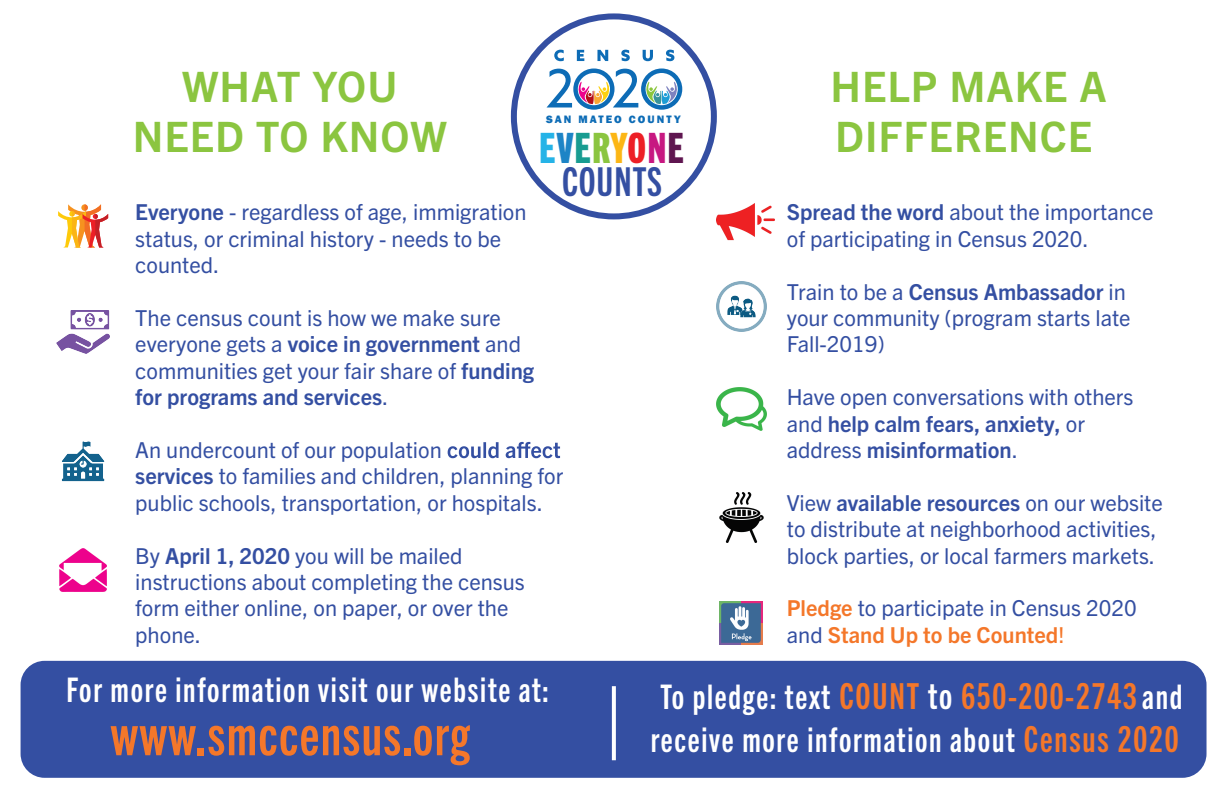
<style>
.page{position:relative;width:1224px;height:792px;background:#fff}
.page>*{position:absolute;margin:0;border:0;box-sizing:border-box;transform-origin:0 0}
.t1{font:56px "Trade Gothic Next LT Pro Bd Cm";letter-spacing:.025em;color:#f4772a}
.t2{font:700 42px/50.4px "Trade Gothic Next LT Pro";letter-spacing:.025em;color:#8bc540;text-align:center}
.t3{font:42px "Trade Gothic Next LT Pro Hv Cm";letter-spacing:.025em;color:#25b3e7}
.t4{font:40px "Trade Gothic Next LT Pro Bd Cm";letter-spacing:.025em;color:#344fa2}
.t5{font:36px "Trade Gothic Next LT Pro Bd Cm";letter-spacing:.05em;color:#f4772a}
.t6{font:34px "Trade Gothic Next LT Pro Bd Cm";letter-spacing:.05em;color:#fff}
.t7{font:22px/26.4px "Trade Gothic Next LT Pro";color:#344fa2}
.t8{font:800 11px "Franklin Gothic";letter-spacing:.185em;color:#0d6cb6}
.s1{color:#1d84c6}
.s2{color:#189c91}
.s3{color:#8bc540}
.s4{color:#fcb615}
.s5{color:#ed1f26}
.s6{color:#c71881}
.s7{color:#5f1650}
.s8{font-weight:700}
.s9{font-weight:700;color:#f4772a}
.s10{color:#f4772a}
.s11{font-size:34px;color:#fff}
.s12{color:#fff}
.s13{font-size:36px;color:#f4772a}
</style>
<div class="page">
<div style="left:511px;top:13px;width:206px;height:206px;border:6px solid #344fa2;border-radius:50%"></div>
<svg style="left:448px;top:442px;width:112px;height:16px"></svg>
<svg style="left:554px;top:50px;width:10px;height:11px"></svg>
<svg style="left:577px;top:50px;width:7px;height:11px"></svg>
<svg style="left:597px;top:50px;width:11px;height:11px"></svg>
<svg style="left:621px;top:50px;width:9px;height:11px"></svg>
<svg style="left:643px;top:50px;width:10px;height:11px"></svg>
<svg style="left:666px;top:50px;width:8px;height:11px"></svg>
<svg style="left:547px;top:69px;width:91px;height:39px"></svg>
<svg style="left:645px;top:82px;width:35px;height:22px"></svg>
<div style="left:573px;top:68px;width:42px;height:42px;border:4px solid #0d6cb6;border-radius:50%"></div>
<div style="left:641px;top:68px;width:41px;height:42px;border:4px solid #0d6cb6;border-radius:50%"></div>
<div style="left:21px;top:661px;width:1186px;height:117px;background:#344fa2;border-radius:24px"></div>
<svg style="left:58px;top:204px;width:50px;height:44px"></svg>
<img style="left:57px;top:311px;width:53px;height:43px">
<img style="left:62px;top:441px;width:43px;height:41px">
<img style="left:60px;top:549px;width:46px;height:43px">
<img style="left:717px;top:203px;width:57px;height:38px">
<img style="left:716px;top:282px;width:51px;height:50px">
<img style="left:716px;top:388px;width:50px;height:43px">
<img style="left:719px;top:492px;width:45px;height:51px">
<img style="left:720px;top:601px;width:43px;height:44px">
<svg style="left:612px;top:686px;width:4px;height:74px"></svg>
<h2 class="t2" style="left:133px;top:59px;width:316px">WHAT YOU<br>NEED TO KNOW</h2>
<h2 class="t2" style="left:830px;top:59px;width:278px;text-align:left">HELP MAKE A<br>DIFFERENCE</h2>
<p class="t8" style="left:546px;top:112px;width:136px">SAN MATEO COUNTY</p>
<h2 class="t3" style="left:539px;top:120px;width:146px">E<span class="s1">V</span><span class="s2">E</span><span class="s3">R</span><span class="s4">Y</span><span class="s5">O</span><span class="s6">N</span><span class="s7">E</span></h2>
<h3 class="t4" style="left:562px;top:155px;width:101px">COUNTS</h3>
<p class="t7" style="left:135px;top:198px;width:393px"><span class="s8">Everyone</span> - regardless of age, immigration status, or criminal history - needs to be counted.</p>
<p class="t7" style="left:135px;top:303px;width:400px">The census count is how we make sure everyone gets a <span class="s8">voice in government</span> and communities get your fair share of <span class="s8">funding for programs and services</span>.</p>
<p class="t7" style="left:135px;top:435px;width:430px">An undercount of our population<br><span class="s8">services</span> to families and children, planning for public schools, transportation, or hospitals.</p>
<p class="t7" style="left:135px;top:541px;width:391px">By <span class="s8">April 1, 2020</span> you will be mailed instructions about completing the census form either online, on paper, or over the phone.</p>
<p class="t7" style="left:787px;top:198px;width:368px"><span class="s8">Spread the word</span> about the importance of participating in Census 2020.</p>
<p class="t7" style="left:787px;top:277px;width:345px">Train to be a <span class="s8">Census Ambassador</span> in your community (program starts late<br>Fall-2019)</p>
<p class="t7" style="left:787px;top:383px;width:348px">Have open conversations with others and <span class="s8">help calm fears, anxiety,</span> or address <span class="s8">misinformation</span>.</p>
<p class="t7" style="left:787px;top:488px;width:378px">View <span class="s8">available resources</span> on our website to distribute at neighborhood activities, block parties, or local farmers markets.</p>
<p class="t7" style="left:787px;top:594px;width:351px"><span class="s9">Pledge</span> to participate in Census 2020 and <span class="s9">Stand Up to be Counted</span><span class="s10">!</span></p>
<h3 class="t6" style="left:67px;top:667px;width:484px">For more information visit our website at:</h3>
<h1 class="t1" style="left:110px;top:698px;width:361px">www.smccensus.org</h1>
<h3 class="t5" style="left:660px;top:672px;width:524px"><span class="s11">To pledge: text</span> COUNT <span class="s12">to</span> 650-200-2743 <span class="s11">and</span></h3>
<h3 class="t6" style="left:651px;top:717px;width:529px">receive more information about <span class="s13">Census 2020</span></h3>
</div>
